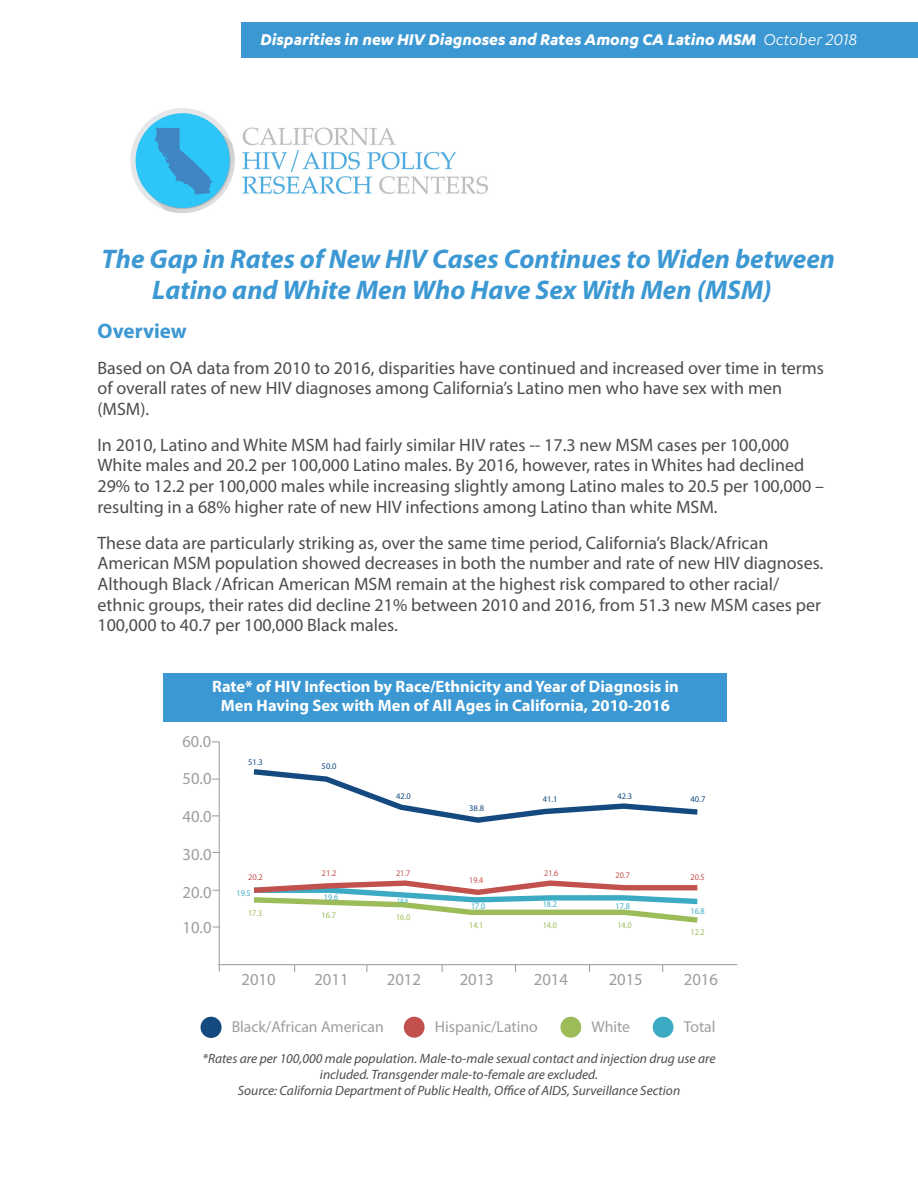
<style>
.page{position:relative;width:918px;height:1188px;background:#fff}
.page>*{position:absolute;margin:0;border:0;box-sizing:border-box;transform-origin:0 0}
.t1{font:italic 700 27px/31px "Myriad Pro";color:#3c98d3;text-align:center}
.t2{font:700 21px "Myriad Pro";color:#3c98d3}
.t3{font:18px/20.7px "Myriad Pro";color:#4d4d4f}
.t4{font:italic 700 18px "Karbon";color:#fff}
.t5{font:16.8px/36.6px "Myriad Pro";color:#9e9e9e}
.t6{font:700 16.5px "Myriad Pro";color:#fff}
.t7{font:15.9px "Myriad Pro";color:#9e9e9e}
.t8{font:italic 13.5px/16.2px "Myriad Pro";color:#4d4d4f;text-align:center}
.t9{font:8.55px "Myriad Pro";color:#144a7f}
.t10{font:8.55px "Myriad Pro";color:#9cbb59;scale:.94 1}
.t11{font:8.55px "Myriad Pro";color:#3daac4;scale:.94 1}
.t12{font:8.55px "Myriad Pro";color:#c2514e;scale:.94 1}
.t13{font:8.55px "Myriad Pro";color:#c2514e}
.t14{font:6.6px "Myriad Pro";color:#3daac4;scale:.94 1}
.s1{font-weight:400}
</style>
<div class="page">
<img style="left:130px;top:108px;width:358px;height:104px">
<div style="left:241px;top:22px;width:677px;height:36px;background:#3c98d3"></div>
<hr style="left:219px;top:742px;width:1px;height:223px;background:#9e9e9e">
<hr style="left:219px;top:964px;width:518px;height:1px;background:#9e9e9e">
<svg style="left:213px;top:926px;width:6px;height:2px"></svg>
<div style="left:404px;top:1017px;width:21px;height:21px;background:#c2514e;border-radius:50%"></div>
<div style="left:560px;top:1017px;width:21px;height:21px;background:#9cbb59;border-radius:50%"></div>
<div style="left:201px;top:1017px;width:21px;height:21px;background:#144a7f;border-radius:50%"></div>
<div style="left:653px;top:1017px;width:20px;height:21px;background:#3daac4;border-radius:50%"></div>
<svg style="left:253px;top:769px;width:445px;height:54px"></svg>
<svg style="left:253px;top:880px;width:445px;height:43px"></svg>
<div style="left:164px;top:673px;width:563px;height:49px;background:#3c98d3"></div>
<p class="t4" style="left:260px;top:29px;width:598px">Disparities in new HIV Diagnoses and Rates Among CA Latino MSM <span class="s1">October 2018</span></p>
<p class="t1" style="left:102px;top:242px;width:735px">The Gap in Rates of New HIV Cases Continues to Widen between<br>Latino and White Men Who Have Sex With Men (MSM)</p>
<p class="t2" style="left:98px;top:317px;width:91px">Overview</p>
<p class="t3" style="left:98px;top:357px;width:728px">Based on OA data from 2010 to 2016, disparities have continued and increased over time in terms of overall rates of new HIV diagnoses among California’s Latino men who have sex with men (MSM).</p>
<p class="t3" style="left:98px;top:434px;width:728px">In 2010, Latino and White MSM had fairly similar HIV rates -- 17.3 new MSM cases per 100,000<br>White males and 20.2 per 100,000 Latino males. By 2016, however, rates in Whites had declined 29% to 12.2 per 100,000 males while increasing slightly among Latino males to 20.5 per 100,000 – resulting in a 68% higher rate of new HIV infections among Latino than white MSM.</p>
<p class="t3" style="left:98px;top:532px;width:727px">These data are particularly striking as, over the same time period, California’s Black/African American MSM population showed decreases in both the number and rate of new HIV diagnoses.<br>Although Black /African American MSM remain at the highest risk compared to other racial/ ethnic groups, their rates did decline 21% between 2010 and 2016, from 51.3 new MSM cases per 100,000 to 40.7 per 100,000 Black males.</p>
<p class="t6" style="left:212px;top:675px;width:468px">Rate* of HIV Infection by Race/Ethnicity and Year of Diagnosis in</p>
<p class="t6" style="left:221px;top:695px;width:451px">Men Having Sex with Men of All Ages in California, 2010-2016</p>
<p class="t5" style="left:183px;top:723px;width:31px">60.0<br>50.0</p>
<p class="t5" style="left:183px;top:798px;width:31px">40.0</p>
<p class="t5" style="left:183px;top:835px;width:31px">30.0</p>
<p class="t5" style="left:183px;top:874px;width:31px">20.0</p>
<p class="t5" style="left:183px;top:909px;width:31px">10.0</p>
<p class="t9" style="left:248px;top:757px;width:16px">51.3</p>
<p class="t9" style="left:322px;top:761px;width:16px">50.0</p>
<p class="t9" style="left:396px;top:791px;width:16px">42.0</p>
<p class="t9" style="left:543px;top:794px;width:16px">41.1</p>
<p class="t9" style="left:617px;top:791px;width:16px">42.3</p>
<p class="t9" style="left:691px;top:794px;width:16px">40.7</p>
<p class="t9" style="left:469px;top:803px;width:16px">38.8</p>
<p class="t13" style="left:248px;top:872px;width:16px">20.2</p>
<p class="t13" style="left:322px;top:867px;width:16px">21.2</p>
<p class="t12" style="left:396px;top:867px;width:17px">21.7</p>
<p class="t11" style="left:237px;top:888px;width:17px">19.5</p>
<p class="t11" style="left:324px;top:892px;width:17px">19.6</p>
<p class="t14" style="left:397px;top:896px;width:13px">18.9</p>
<p class="t10" style="left:248px;top:908px;width:17px">17.3</p>
<p class="t10" style="left:322px;top:910px;width:17px">16.7</p>
<p class="t10" style="left:396px;top:912px;width:17px">16.0</p>
<p class="t12" style="left:544px;top:867px;width:17px">21.6</p>
<p class="t12" style="left:616px;top:870px;width:17px">20.7</p>
<p class="t12" style="left:691px;top:872px;width:17px">20.5</p>
<p class="t11" style="left:691px;top:905px;width:17px">16.8</p>
<p class="t12" style="left:469px;top:875px;width:17px">19.4</p>
<p class="t11" style="left:471px;top:900px;width:17px">17.0</p>
<p class="t11" style="left:543px;top:899px;width:17px">18.2</p>
<p class="t11" style="left:616px;top:900px;width:17px">17.8</p>
<p class="t10" style="left:469px;top:920px;width:17px">14.1</p>
<p class="t10" style="left:543px;top:920px;width:17px">14.0</p>
<p class="t10" style="left:617px;top:920px;width:17px">14.0</p>
<p class="t10" style="left:691px;top:927px;width:17px">12.2</p>
<p class="t5" style="left:241px;top:961px;width:36px">2010</p>
<p class="t5" style="left:314px;top:961px;width:36px">2011</p>
<p class="t5" style="left:387px;top:961px;width:36px">2012</p>
<p class="t5" style="left:460px;top:961px;width:36px">2013</p>
<p class="t5" style="left:534px;top:961px;width:36px">2014</p>
<p class="t5" style="left:609px;top:961px;width:36px">2015</p>
<p class="t5" style="left:684px;top:961px;width:36px">2016</p>
<p class="t7" style="left:232px;top:1017px;width:154px">Black/African American</p>
<p class="t7" style="left:435px;top:1017px;width:104px">Hispanic/Latino</p>
<p class="t7" style="left:591px;top:1017px;width:40px">White</p>
<p class="t7" style="left:684px;top:1017px;width:33px">Total</p>
<p class="t8" style="left:202px;top:1050px;width:515px">*Rates are per 100,000 male population. Male-to-male sexual contact and injection drug use are included. Transgender male-to-female are excluded.</p>
<p class="t8" style="left:238px;top:1082px;width:444px">Source: California Department of Public Health, Office of AIDS, Surveillance Section</p>
</div>
